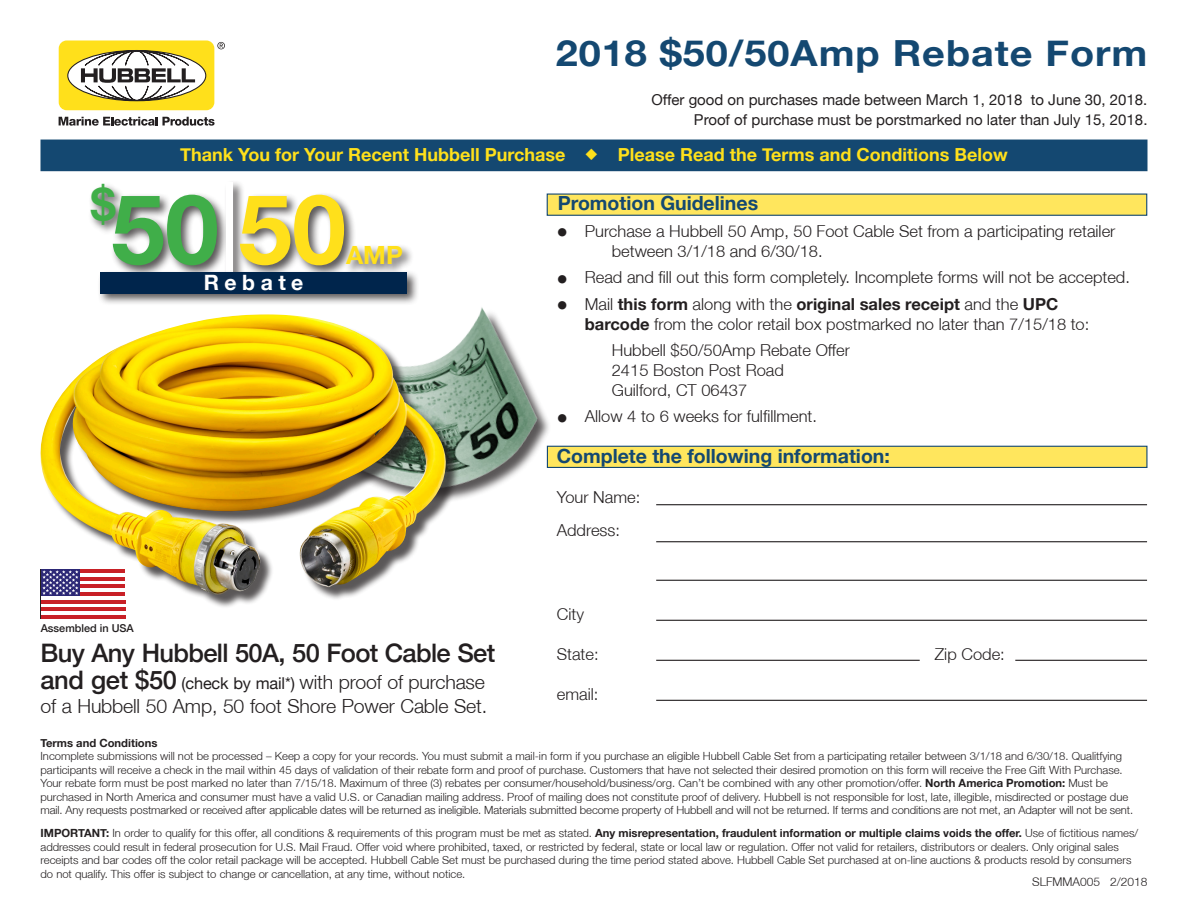
<style>
.page{position:relative;width:1188px;height:918px;background:#fff}
.page>*{position:absolute;margin:0;border:0;box-sizing:border-box;transform-origin:0 0}
.SectionName{font:700 97.05px "Helvetica Neue";color:#40ae49}
.SectionName-2{font:700 44.55px "Helvetica Neue";color:#40ae49}
.t1{font:700 36px "Helvetica Neue";letter-spacing:.025em;color:#144871;scale:1.1 1}
.back-tabs{font:500 25.5px "Helvetica Neue";letter-spacing:-.025em;color:#231f20}
.SectionName-3{font:700 25.05px "Helvetica Neue";color:#ffe01b}
.t2{font:700 21.15px "Helvetica Neue";letter-spacing:.26em;color:#fff}
.back-tabs-2{font:300 19.5px/24px "Helvetica Neue";letter-spacing:-.01em;color:#231f20}
.t3{font:700 19.5px "Helvetica Neue";color:#144871}
.t4{font:700 18px "Helvetica Neue";color:#ffe01b}
.t5{font:300 16.5px/19.8px "Helvetica Neue";color:#231f20}
.t6{font:15px/19.5px "Helvetica Neue";color:#231f20;text-align:right}
.t7{font:300 12px "Helvetica Neue";color:#231f20}
.t8{font:300 11.25px/13.5px "Helvetica Neue";color:#231f20}
.t9{font:700 11.25px "Helvetica Neue";color:#231f20}
.t10{font:500 10.95px "Helvetica Neue";color:#231f20}
.s1{font-weight:700}
.s2{font-weight:400;color:#fff}
.s3{color:#ffe01b}
.s4{font-weight:500;font-size:25.5px}
.s5{font-weight:400;font-size:16.35px}
</style>
<div class="page">
<svg style="left:59px;top:117px;width:156px;height:9px"></svg>
<div style="left:59px;top:41px;width:155px;height:69px;background:#ffe01b;border-radius:8px"></div>
<div style="left:68px;top:51px;width:138px;height:50px;background:#fff;border-radius:50%"></div>
<svg style="left:217px;top:42px;width:8px;height:7px"></svg>
<svg style="left:81px;top:50px;width:114px;height:51px"></svg>
<div style="left:40px;top:140px;width:1108px;height:31px;background:#144871"></div>
<div style="left:547px;top:194px;width:600px;height:22px;background:#ffe65d;border:1px solid #144871"></div>
<div style="left:547px;top:446px;width:601px;height:22px;background:#ffe65d;border:1px solid #144871"></div>
<hr style="left:656px;top:504px;width:491px;height:1px;background:#231f20">
<hr style="left:656px;top:541px;width:491px;height:1px;background:#231f20">
<hr style="left:656px;top:580px;width:491px;height:1px;background:#231f20">
<hr style="left:656px;top:620px;width:491px;height:1px;background:#231f20">
<hr style="left:656px;top:660px;width:264px;height:1px;background:#231f20">
<hr style="left:1015px;top:660px;width:132px;height:1px;background:#231f20">
<hr style="left:656px;top:700px;width:491px;height:1px;background:#231f20">
<img style="left:459px;top:307px;width:110px;height:192px">
<div style="left:42px;top:316px;width:417px;height:292px;background:#231f20;opacity:.75"></div>
<img style="left:40px;top:314px;width:407px;height:281px">
<div style="left:88px;top:180px;width:326px;height:112px;background:#231f20;opacity:.75"></div>
<div style="left:97px;top:269px;width:322px;height:37px;background:#231f20;opacity:.75"></div>
<div style="left:100px;top:272px;width:307px;height:21px;background:#00254c"></div>
<svg style="left:41px;top:569px;width:84px;height:50px"></svg>
<hr style="left:41px;top:573px;width:84px;height:4px;background:#fff">
<svg style="left:80px;top:581px;width:45px;height:4px"></svg>
<hr style="left:41px;top:588px;width:84px;height:4px;background:#fff">
<hr style="left:41px;top:596px;width:84px;height:4px;background:#fff">
<svg style="left:41px;top:603px;width:84px;height:4px"></svg>
<hr style="left:41px;top:611px;width:84px;height:4px;background:#fff">
<hr style="left:80px;top:592px;width:45px;height:4px;background:#c82026">
<hr style="left:41px;top:600px;width:84px;height:3px;background:#c82026">
<hr style="left:41px;top:607px;width:84px;height:4px;background:#c82026">
<hr style="left:41px;top:615px;width:84px;height:3px;background:#c82026">
<hr style="left:80px;top:585px;width:45px;height:3px;background:#c82026">
<hr style="left:80px;top:577px;width:45px;height:4px;background:#c82026">
<hr style="left:80px;top:570px;width:45px;height:3px;background:#c82026">
<div style="left:41px;top:570px;width:39px;height:26px;background:#2c2876"></div>
<svg style="left:42px;top:570px;width:36px;height:25px"></svg>
<p class="t1" style="left:556px;top:31px;width:539px">2018 $50/50Amp Rebate Form</p>
<p class="t6" style="left:651px;top:90px;width:498px">Offer good on purchases made between March 1, 2018 to June 30, 2018.<br>Proof of purchase must be porstmarked no later than July 15, 2018.</p>
<p class="t4" style="left:180px;top:143px;width:829px">Thank You for Your Recent Hubbell Purchase ◆ Please Read the Terms and Conditions Below</p>
<p class="t3" style="left:558px;top:191px;width:202px">Promotion Guidelines</p>
<p class="t5" style="left:612px;top:221px;width:505px;text-indent:-54px">● Purchase a Hubbell 50 Amp, 50 Foot Cable Set from a participating retailer between 3/1/18 and 6/30/18.</p>
<p class="t5" style="left:558px;top:267px;width:574px">● Read and fill out this form completely. Incomplete forms will not be accepted.</p>
<p class="t5" style="left:585px;top:294px;width:506px;text-indent:-27px">● Mail <span class="s1">this form</span> along with the <span class="s1">original sales receipt</span> and the <span class="s1">UPC barcode</span> from the color retail box postmarked no later than 7/15/18 to:</p>
<p class="t5" style="left:612px;top:340px;width:240px">Hubbell $50/50Amp Rebate Offer</p>
<p class="t5" style="left:612px;top:360px;width:174px">2415 Boston Post Road</p>
<p class="t5" style="left:612px;top:380px;width:137px">Guilford, CT 06437</p>
<p class="t5" style="left:558px;top:406px;width:261px">● Allow 4 to 6 weeks for fulfillment.</p>
<p class="t3" style="left:557px;top:444px;width:335px">Complete the following information:</p>
<p class="t5" style="left:557px;top:487px;width:85px">Your Name:</p>
<p class="t5" style="left:557px;top:520px;width:65px">Address:</p>
<p class="SectionName" style="left:111px;top:169px;width:237px">50<span class="s2">|</span><span class="s3">50</span></p>
<p class="SectionName-2" style="left:91px;top:177px;width:26px">$</p>
<p class="SectionName-3" style="left:346px;top:240px;width:58px">AMP</p>
<p class="t2" style="left:204px;top:270px;width:101px">Rebate</p>
<p class="t10" style="left:41px;top:621px;width:95px">Assembled in USA</p>
<p class="back-tabs" style="left:40px;top:638px;width:456px">Buy Any Hubbell 50A, 50 Foot Cable Set</p>
<p class="back-tabs-2" style="left:40px;top:670px;width:448px"><span class="s4">and get $50</span> <span class="s5">(check by mail*)</span> with proof of purchase of a Hubbell 50 Amp, 50 foot Shore Power Cable Set.</p>
<p class="t5" style="left:557px;top:604px;width:29px">City</p>
<p class="t5" style="left:557px;top:644px;width:43px">State:</p>
<p class="t5" style="left:935px;top:644px;width:71px">Zip Code:</p>
<p class="t5" style="left:557px;top:684px;width:43px">email:</p>
<p class="t9" style="left:40px;top:736px;width:119px">Terms and Conditions</p>
<p class="t8" style="left:40px;top:749px;width:1094px">Incomplete submissions will not be processed – Keep a copy for your records. You must submit a mail-in form if you purchase an eligible Hubbell Cable Set from a participating retailer between 3/1/18 and 6/30/18. Qualitfying participants will receive a check in the mail within 45 days of validation of their rebate form and proof of purchase. Customers that have not selected their desired promotion on this form will receive the Free Gift With Purchase.<br>Your rebate form must be post marked no later than 7/15/18. Maximum of three (3) rebates per consumer/household/business/org. Can’t be combined with any other promotion/offer. <span class="s1">North America Promotion:</span> Must be purchased in North America and consumer must have a valid U.S. or Canadian mailing address. Proof of mailing does not constitute proof of delivery. Hubbell is not responsible for lost, late, illegible, misdirected or postage due mail. Any requests postmarked or received after applicable dates will be returned as ineligible. Materials submitted become property of Hubbell and will not be returned. If terms and conditions are not met, an Adapter will not be sent.</p>
<p class="t8" style="left:40px;top:826px;width:1099px"><span class="s1">IMPORTANT:</span> In order to qualify for this offer, all conditions &amp; requirements of this program must be met as stated. <span class="s1">Any misrepresentation, fraudulent information or multiple claims voids the offer.</span> Use of fictitious names/ addresses could result in federal prosecution for U.S. Mail Fraud. Offer void where prohibited, taxed, or restricted by federal, state or local law or regulation. Offer not valid for retailers, distributors or dealers. Only original sales receipts and bar codes off the color retail package will be accepted. Hubbell Cable Set must be purchased during the time period stated above. Hubbell Cable Set purchased at on-line auctions &amp; products resold by consumers do not qualify. This offer is subject to change or cancellation, at any time, without notice.</p>
<p class="t7" style="left:1032px;top:874px;width:117px">SLFMMA005 2/2018</p>
</div>
